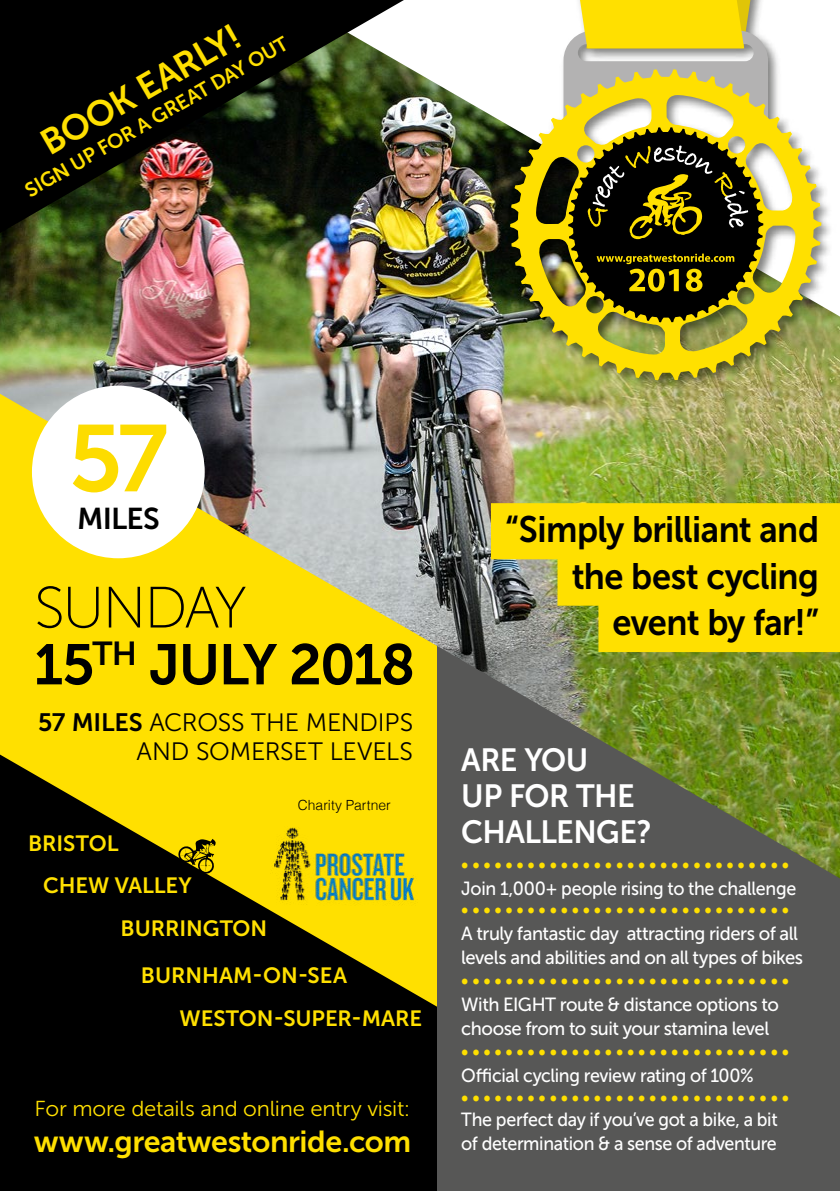
<style>
.page{position:relative;width:840px;height:1191px;background:#fff}
.page>*{position:absolute;margin:0;border:0;box-sizing:border-box;transform-origin:0 0}
.t1{font:94px "Museo Sans 700";color:#fddc00}
.t2{font:58.2px "Museo Sans 100";letter-spacing:-.045em;color:#000}
.t3{font:56.8px "Museo Sans 700";letter-spacing:-.03em;color:#000}
.t4{font:36.6px/46.4px "Museo Sans 700";letter-spacing:-.015em;color:#000;text-align:right;scale:.94 1}
.t5{font:35.8px "Museo Sans 700";color:#ffe000}
.t6{font:32px/36px "Museo Sans 700";letter-spacing:-.02em;color:#fff;scale:.96 1}
.t7{font:30.2px "Museo Sans 700";letter-spacing:-.015em;color:#ffe000}
.t8{font:30px "Museo Sans 700";letter-spacing:-.03em;color:#000}
.t9{font:25px/28.6px "Museo Sans 300";letter-spacing:-.005em;color:#000;text-align:right}
.t10{font:22px "Museo Sans 700";color:#ffe000}
.t11{font:21.6px "Museo Sans 300";letter-spacing:-.01em;color:#ffe000}
.t12{font:20.2px "Museo Sans 700";color:#ffe000}
.t13{font:19px "Museo Sans 500";color:#ffe000;scale:.94 1}
.t14{font:19px/24px "Museo Sans 500";letter-spacing:-.025em;color:#fff}
.t15{font:19px/24px "Museo Sans 500";letter-spacing:-.025em;color:#fff;scale:.94 1}
.t16{font:300 14px "Helvetica";color:#000}
.s1{font-family:"Museo Sans 700"}
</style>
<div class="page">
<div style="left:0;top:635px;width:437px;height:556px;background:#000"></div>
<svg style="left:214px;top:878px;width:223px;height:129px"></svg>
<div style="left:437px;top:635px;width:402px;height:556px;background:#575756"></div>
<img style="left:0;top:64px;width:839px;height:814px">
<img style="left:503px;top:64px;width:334px;height:333px">
<img style="left:510px;top:69px;width:310px;height:311px">
<svg style="left:520px;top:0;width:289px;height:322px"></svg>
<img style="left:271px;top:820px;width:146px;height:86px">
<div style="left:32px;top:386px;width:172px;height:172px;background:#fff;border-radius:50%"></div>
<img style="left:0;top:0;width:403px;height:233px">
<div style="left:490px;top:503px;width:349px;height:56px;background:#ffe000"></div>
<div style="left:557px;top:549px;width:282px;height:56px;background:#ffe000"></div>
<div style="left:598px;top:596px;width:241px;height:56px;background:#ffe000"></div>
<svg style="left:178px;top:838px;width:38px;height:36px"></svg>
<h3 class="t5" style="left:34px;top:128px;width:226px;rotate:-30deg">BOOK EARLY!</h3>
<p class="t12" style="left:21px;top:182px;width:302px;rotate:-30deg">SIGN UP FOR A GREAT DAY OUT</p>
<h1 class="t1" style="left:69px;top:406px;width:101px">57</h1>
<h3 class="t8" style="left:77px;top:502px;width:84px">MILES</h3>
<h2 class="t2" style="left:34px;top:576px;width:214px">SUNDAY</h2>
<h3 class="t3" style="left:34px;top:633px;width:382px">15<sup>TH</sup> JULY 2018</h3>
<h3 class="t9" style="left:38px;top:708px;width:376px"><span class="s1">57 MILES</span> ACROSS THE MENDIPS<br>AND SOMERSET LEVELS</h3>
<p class="t10" style="left:28px;top:831px;width:92px">BRISTOL</p>
<p class="t10" style="left:43px;top:873px;width:150px">CHEW VALLEY</p>
<p class="t10" style="left:120px;top:916px;width:148px">BURRINGTON</p>
<p class="t16" style="left:298px;top:793px;width:94px">Charity Partner</p>
<p class="t10" style="left:141px;top:963px;width:207px">BURNHAM-ON-SEA</p>
<p class="t10" style="left:179px;top:1006px;width:244px">WESTON-SUPER-MARE</p>
<p class="t11" style="left:35px;top:1096px;width:377px">For more details and online entry visit:</p>
<h3 class="t7" style="left:34px;top:1124px;width:379px">www.greatwestonride.com</h3>
<h3 class="t4" style="left:505px;top:506px;width:335px">“Simply brilliant and the best cycling event by far!”</h3>
<h3 class="t6" style="left:461px;top:742px;width:200px">ARE YOU<br>UP FOR THE<br>CHALLENGE?</h3>
<p class="t13" style="left:461px;top:853px;width:350px">• • • • • • • • • • • • • • • • • • • • • • • • • • • • • •</p>
<p class="t15" style="left:461px;top:876px;width:357px">Join 1,000+ people rising to the challenge</p>
<p class="t13" style="left:461px;top:899px;width:350px">• • • • • • • • • • • • • • • • • • • • • • • • • • • • • •</p>
<p class="t14" style="left:461px;top:921px;width:343px">A truly fantastic day attracting riders of all levels and abilities and on all types of bikes</p>
<p class="t13" style="left:461px;top:970px;width:350px">• • • • • • • • • • • • • • • • • • • • • • • • • • • • • •</p>
<p class="t14" style="left:461px;top:992px;width:319px">With EIGHT route &amp; distance options to choose from to suit your stamina level</p>
<p class="t13" style="left:461px;top:1041px;width:350px">• • • • • • • • • • • • • • • • • • • • • • • • • • • • • •</p>
<p class="t15" style="left:461px;top:1063px;width:312px">Official cycling review rating of 100%</p>
<p class="t13" style="left:461px;top:1086px;width:350px">• • • • • • • • • • • • • • • • • • • • • • • • • • • • • •</p>
<p class="t15" style="left:461px;top:1107px;width:338px">The perfect day if you’ve got a bike, a bit of determination &amp; a sense of adventure</p>
</div>
